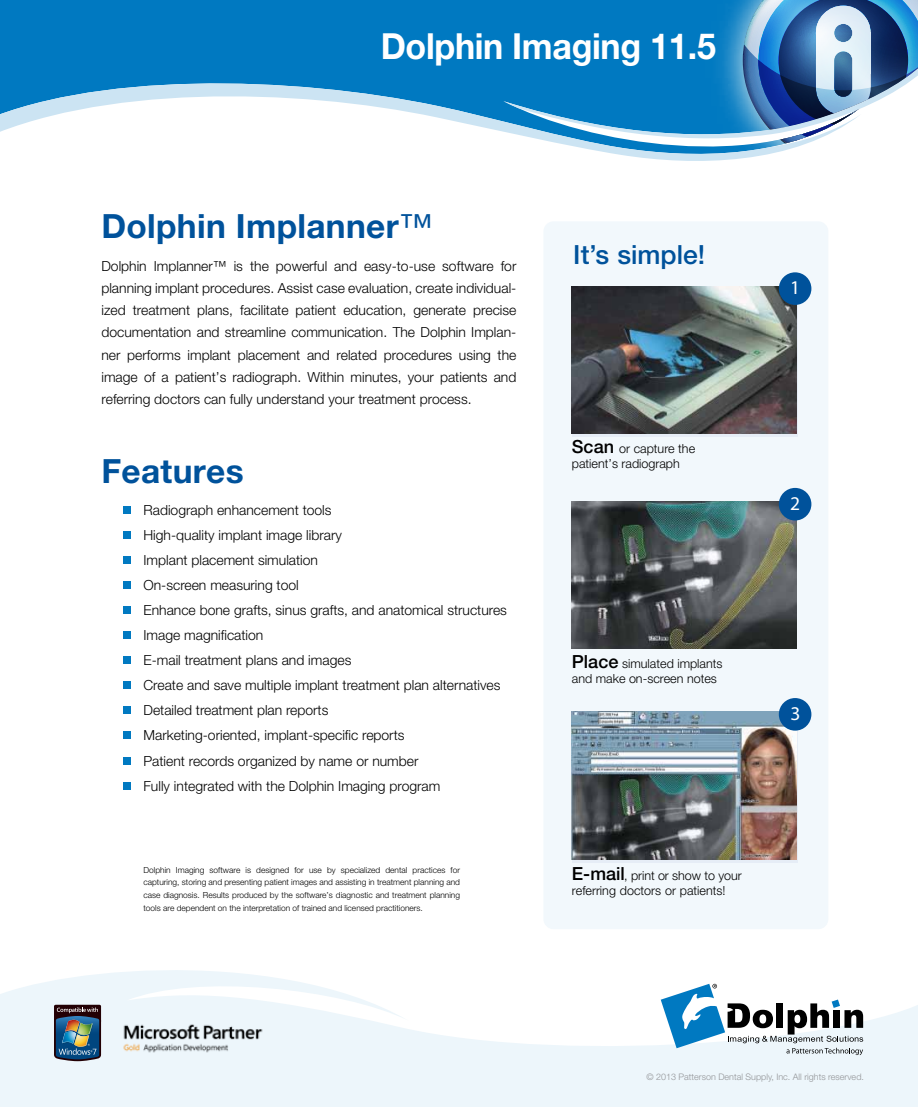
<style>
.page{position:relative;width:918px;height:1107px;background:#fff}
.page>*{position:absolute;margin:0;border:0;box-sizing:border-box;transform-origin:0 0}
.t1{font:700 36px "Helvetica Neue";letter-spacing:-.01em;color:#fff;scale:.95 1}
.t2{font:700 33.45px "Helvetica Neue";letter-spacing:.01em;color:#00529b}
.t3{font:500 26.4px "Helvetica Neue";color:#00529b}
.t4{font:800 19.5px "Futura";color:#fff}
.t5{font:300 13.95px/25px "Helvetica Neue";color:#000;text-align:justify}
.t6{font:300 12.6px/15px "Helvetica Neue";color:#000}
.t7{font:300 9px "Helvetica Neue";color:#939598}
.t8{font:300 8.4px/12.6px "Helvetica Neue";color:#000;text-align:justify}
.s1{font-weight:400}
.s2{font-weight:500;font-size:18.15px}
</style>
<div class="page">
<svg style="left:0;top:970px;width:918px;height:137px;fill:#edf6fb"></svg>
<svg style="left:661px;top:984px;width:202px;height:71px"></svg>
<div style="left:543px;top:221px;width:285px;height:708px;background:#f2f8fc;border-radius:10px"></div>
<div style="left:572px;top:286px;width:225px;height:151px;background:linear-gradient(to right,#e6edf6,#e6edf6)"></div>
<img style="left:572px;top:286px;width:224px;height:147px">
<div style="left:779px;top:272px;width:32px;height:33px;background:#00529b;border-radius:50%"></div>
<img style="left:572px;top:712px;width:224px;height:148px">
<div style="left:779px;top:698px;width:32px;height:33px;background:#00529b;border-radius:50%"></div>
<img style="left:572px;top:502px;width:224px;height:147px">
<div style="left:779px;top:488px;width:32px;height:32px;background:#00529b;border-radius:50%"></div>
<div style="left:123px;top:506px;width:8px;height:8px;background:#0079c1"></div>
<div style="left:123px;top:531px;width:8px;height:8px;background:#0079c1"></div>
<div style="left:123px;top:556px;width:8px;height:8px;background:#0079c1"></div>
<div style="left:123px;top:581px;width:8px;height:8px;background:#0079c1"></div>
<div style="left:123px;top:606px;width:8px;height:8px;background:#0079c1"></div>
<div style="left:123px;top:631px;width:8px;height:8px;background:#0079c1"></div>
<div style="left:123px;top:656px;width:8px;height:8px;background:#0079c1"></div>
<div style="left:123px;top:681px;width:8px;height:8px;background:#0079c1"></div>
<div style="left:123px;top:706px;width:8px;height:8px;background:#0079c1"></div>
<div style="left:123px;top:731px;width:8px;height:8px;background:#0079c1"></div>
<div style="left:123px;top:757px;width:8px;height:8px;background:#0079c1"></div>
<div style="left:123px;top:782px;width:8px;height:8px;background:#0079c1"></div>
<img style="left:54px;top:1005px;width:47px;height:56px">
<img style="left:117px;top:1017px;width:153px;height:43px">
<div style="left:0;top:0;width:700px;height:71px;background:#0079c1"></div>
<img style="left:700px;top:0;width:43px;height:34px">
<svg style="left:743px;top:0;width:175px;height:34px"></svg>
<svg style="left:0;top:71px;width:810px;height:90px"></svg>
<svg style="left:503px;top:34px;width:415px;height:108px"></svg>
<h1 class="t1" style="left:381px;top:24px;width:355px">Dolphin Imaging 11.5</h1>
<h2 class="t2" style="left:101px;top:205px;width:332px">Dolphin Implanner<span class="s1">™</span></h2>
<p class="t5" style="left:101px;top:254px;width:417px;line-height:22.4px">Dolphin Implanner™ is the powerful and easy-to-use software for planning implant procedures. Assist case evaluation, create individual&shy;ized treatment plans, facilitate patient education, generate precise documentation and streamline communication. The Dolphin Implan&shy;ner performs implant placement and related procedures using the image of a patient’s radiograph. Within minutes, your patients and referring doctors can fully understand your treatment process.</p>
<h2 class="t2" style="left:101px;top:451px;width:144px">Features</h2>
<p class="t5" style="left:144px;top:497px;width:365px;text-align:left">Radiograph enhancement tools<br>High-quality implant image library<br>Implant placement simulation<br>On-screen measuring tool<br>Enhance bone grafts, sinus grafts, and anatomical structures Image magnification<br>E-mail treatment plans and images<br>Create and save multiple implant treatment plan alternatives Detailed treatment plan reports<br>Marketing-oriented, implant-specific reports<br>Patient records organized by name or number<br>Fully integrated with the Dolphin Imaging program</p>
<p class="t8" style="left:144px;top:863px;width:318px">Dolphin Imaging software is designed for use by specialized dental practices for capturing, storing and presenting patient images and assisting in treatment planning and case diagnosis. Results produced by the software’s diagnostic and treatment planning tools are dependent on the interpretation of trained and licensed practitioners.</p>
<h3 class="t3" style="left:573px;top:239px;width:133px">It’s simple!</h3>
<p class="t6" style="left:572px;top:441px;width:125px"><span class="s2">Scan</span> or capture the patient’s radiograph</p>
<p class="t6" style="left:572px;top:656px;width:152px"><span class="s2">Place</span> simulated implants and make on-screen notes</p>
<h3 class="t4" style="left:790px;top:276px;width:12px">1</h3>
<h3 class="t4" style="left:790px;top:491px;width:12px">2</h3>
<h3 class="t4" style="left:790px;top:702px;width:12px">3</h3>
<p class="t6" style="left:572px;top:868px;width:171px"><span class="s2">E-mail</span>, print or show to your referring doctors or patients!</p>
<p class="t7" style="left:646px;top:1071px;width:219px">© 2013 Patterson Dental Supply, Inc. All rights reserved.</p>
</div>
